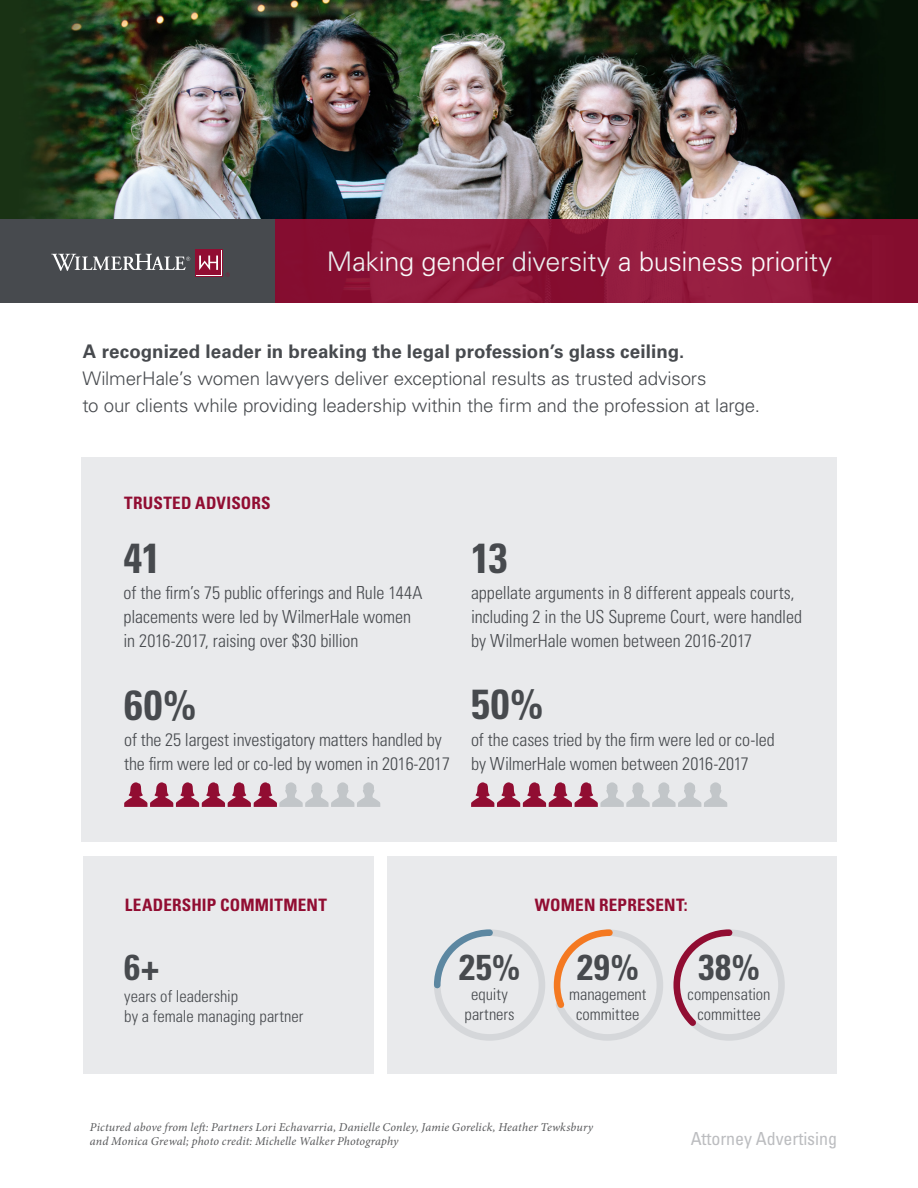
<style>
.page{position:relative;width:918px;height:1188px;background:#fff}
.page>*{position:absolute;margin:0;border:0;box-sizing:border-box;transform-origin:0 0}
.t1{font:700 condensed 42px "Univers LT Std";letter-spacing:.01em;color:#474a4e}
.t2{font:700 condensed 36px "Univers LT Std";color:#474a4e}
.t3{font:300 27px "Univers LT Std";letter-spacing:-.01em;color:#fff}
.t4{font:300 18.75px/27px "Univers LT Std";letter-spacing:-.01em;color:#474a4e}
.t5{font:300 condensed 18px/24px "Univers LT Std";letter-spacing:-.005em;color:#474a4e}
.t6{font:condensed 18px "Univers LT Std";letter-spacing:-.005em;color:#bcbdc0}
.t7{font:700 condensed 17.1px "Univers LT Std";letter-spacing:.01em;color:#910d32}
.t8{font:300 condensed 16.5px/19.8px "Univers LT Std";color:#474a4e;text-align:center}
.t9{font:italic 12px/14.4px "Minion Pro";letter-spacing:.015em;color:#57585a}
.s1{font-weight:700}
</style>
<div class="page">
<div style="left:388px;top:856px;width:449px;height:218px;background:#e9eaec"></div>
<div style="left:83px;top:856px;width:291px;height:218px;background:#e9eaec"></div>
<div style="left:81px;top:457px;width:756px;height:385px;background:#e9eaec"></div>
<img style="left:0;top:0;width:918px;height:219px">
<div style="left:275px;top:219px;width:643px;height:84px;background:linear-gradient(to right,#8d1538,#8f1739)"></div>
<div style="left:0;top:219px;width:275px;height:84px;background:#474a4e"></div>
<div style="left:195px;top:249px;width:28px;height:28px;background:#910d32"></div>
<svg style="left:196px;top:250px;width:26px;height:26px"></svg>
<div style="left:196px;top:251px;width:25px;height:24px;background:#910d32"></div>
<svg style="left:199px;top:256px;width:19px;height:14px"></svg>
<svg style="left:51px;top:254px;width:139px;height:17px"></svg>
<svg style="left:226px;top:273px;width:4px;height:4px"></svg>
<svg style="left:434px;top:929px;width:351px;height:112px"></svg>
<svg style="left:471px;top:782px;width:256px;height:25px"></svg>
<svg style="left:124px;top:782px;width:256px;height:25px"></svg>
<h3 class="t3" style="left:327px;top:245px;width:507px">Making gender diversity a business priority</h3>
<p class="t4" style="left:82px;top:338px;width:679px"><span class="s1">A recognized leader in breaking the legal profession’s glass ceiling.<br></span>WilmerHale’s women lawyers deliver exceptional results as trusted advisors<br>to our clients while providing leadership within the firm and the profession at large.</p>
<p class="t7" style="left:124px;top:492px;width:148px">TRUSTED ADVISORS</p>
<p class="t1" style="left:124px;top:532px;width:38px">41</p>
<p class="t5" style="left:124px;top:581px;width:301px">of the firm’s 75 public offerings and Rule 144A placements were led by WilmerHale women in 2016-2017, raising over $30 billion</p>
<p class="t1" style="left:124px;top:679px;width:73px">60%</p>
<p class="t5" style="left:124px;top:728px;width:327px">of the 25 largest investigatory matters handled by the firm were led or co-led by women in 2016-2017</p>
<p class="t1" style="left:471px;top:532px;width:38px">13</p>
<p class="t5" style="left:471px;top:581px;width:332px">appellate arguments in 8 different appeals courts, including 2 in the US Supreme Court, were handled by WilmerHale women between 2016-2017</p>
<p class="t1" style="left:471px;top:679px;width:73px">50%</p>
<p class="t5" style="left:471px;top:727px;width:305px">of the cases tried by the firm were led or co-led by WilmerHale women between 2016-2017</p>
<p class="t7" style="left:125px;top:894px;width:204px">LEADERSHIP COMMITMENT</p>
<p class="t2" style="left:124px;top:945px;width:36px">6+</p>
<p class="t8" style="left:124px;top:986px;width:181px;text-align:left">years of leadership<br>by a female managing partner</p>
<p class="t7" style="left:535px;top:895px;width:154px">WOMEN REPRESENT:</p>
<p class="t2" style="left:459px;top:945px;width:63px">25%</p>
<p class="t8" style="left:465px;top:984px;width:52px">equity partners</p>
<p class="t2" style="left:577px;top:945px;width:63px">29%</p>
<p class="t8" style="left:569px;top:984px;width:79px">management committee</p>
<p class="t2" style="left:698px;top:945px;width:63px">38%</p>
<p class="t8" style="left:688px;top:984px;width:84px">compensation committee</p>
<p class="t9" style="left:90px;top:1120px;width:505px">Pictured above from left: Partners Lori Echavarria, Danielle Conley, Jamie Gorelick, Heather Tewksbury and Monica Grewal; photo credit: Michelle Walker Photography</p>
<p class="t6" style="left:691px;top:1128px;width:148px">Attorney Advertising</p>
</div>
